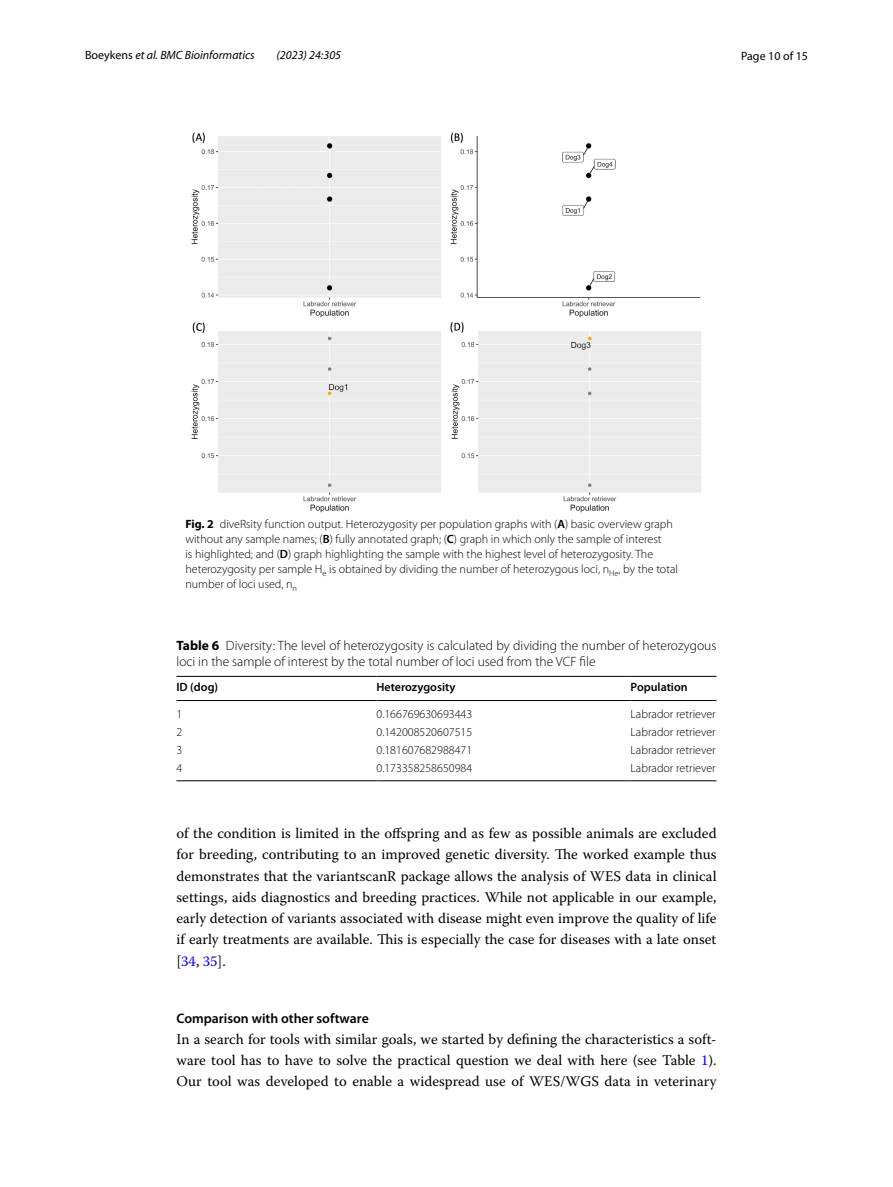
<style>
.page{position:relative;width:893px;height:1187px;background:#fff}
.page>*{position:absolute;margin:0;border:0;box-sizing:border-box;transform-origin:0 0}
.t1{font:14.7px/21.3px "Warnock Pro";color:#000;text-align:justify}
.t2{font:600 13.8px "Myriad Pro";color:#000}
.t3{font:300 13.5px/16.5px "Myriad Pro";color:#000}
.t4{font:300 12px/15px "Myriad Pro";color:#000}
.t5{font:italic 12px "Myriad Pro";color:#000}
.t6{font:600 12px "Myriad Pro";color:#000}
.t7{font:12px "Myriad Pro";color:#000}
.s1{font-style:normal}
.s2{font-weight:700}
.s3{font-weight:600}
.s4{color:#00f}
</style>
<div class="page">
<img style="left:191px;top:133px;width:510px;height:379px">
<hr style="left:176px;top:676px;width:200px;height:1px;background:#000">
<hr style="left:176px;top:700px;width:200px;height:1px;background:#000">
<hr style="left:376px;top:676px;width:255px;height:1px;background:#000">
<hr style="left:376px;top:700px;width:255px;height:1px;background:#000">
<hr style="left:631px;top:676px;width:85px;height:1px;background:#000">
<hr style="left:631px;top:700px;width:85px;height:1px;background:#000">
<hr style="left:176px;top:780px;width:200px;height:1px;background:#000">
<hr style="left:376px;top:780px;width:255px;height:1px;background:#000">
<hr style="left:631px;top:780px;width:85px;height:1px;background:#000">
<p class="t5" style="left:85px;top:48px;width:171px"><span class="s1">Boeykens</span> et al. BMC Bioinformatics</p>
<p class="t5" style="left:277px;top:48px;width:66px">(2023) 24:305</p>
<p class="t7" style="left:741px;top:48px;width:68px">Page 10 of 15</p>
<p class="t4" style="left:185px;top:516px;width:494px"><span class="s2">Fig. 2</span> diveRsity function output. Heterozygosity per population graphs with (<span class="s3">A</span>) basic overview graph without any sample names; (<span class="s3">B</span>) fully annotated graph; (<span class="s3">C</span>) graph in which only the sample of interest<br>is highlighted; and (<span class="s3">D</span>) graph highlighting the sample with the highest level of heterozygosity. The heterozygosity per sample H<sub>e</sub> is obtained by dividing the number of heterozygous loci, n<sub>He</sub>, by the total number of loci used, n<sub>n</sub></p>
<p class="t3" style="left:176px;top:637px;width:541px"><span class="s2">Table 6</span> Diversity: The level of heterozygosity is calculated by dividing the number of heterozygous loci in the sample of interest by the total number of loci used from the VCF file</p>
<p class="t6" style="left:176px;top:679px;width:43px">ID (dog)</p>
<p class="t6" style="left:376px;top:679px;width:80px">Heterozygosity</p>
<p class="t6" style="left:631px;top:679px;width:59px">Population</p>
<p class="t4" style="left:176px;top:706px;width:7px">1</p>
<p class="t4" style="left:376px;top:706px;width:97px">0.166769630693443</p>
<p class="t4" style="left:631px;top:706px;width:87px">Labrador retriever</p>
<p class="t4" style="left:176px;top:724px;width:7px">2</p>
<p class="t4" style="left:376px;top:724px;width:97px">0.142008520607515</p>
<p class="t4" style="left:631px;top:724px;width:87px">Labrador retriever</p>
<p class="t4" style="left:176px;top:742px;width:7px">3</p>
<p class="t4" style="left:376px;top:742px;width:97px">0.181607682988471</p>
<p class="t4" style="left:631px;top:742px;width:87px">Labrador retriever</p>
<p class="t4" style="left:176px;top:760px;width:7px">4</p>
<p class="t4" style="left:376px;top:760px;width:97px">0.173358258650984</p>
<p class="t4" style="left:631px;top:760px;width:87px">Labrador retriever</p>
<p class="t1" style="left:176px;top:822px;width:542px">of the condition is limited in the offspring and as few as possible animals are excluded for breeding, contributing to an improved genetic diversity. The worked example thus demonstrates that the variantscanR package allows the analysis of WES data in clinical settings, aids diagnostics and breeding practices. While not applicable in our example, early detection of variants associated with disease might even improve the quality of life if early treatments are available. This is especially the case for diseases with a late onset [<span class="s4">34</span>, <span class="s4">35</span>].</p>
<p class="t2" style="left:176px;top:1009px;width:194px">Comparison with other software</p>
<p class="t1" style="left:176px;top:1027px;width:542px">In a search for tools with similar goals, we started by defining the characteristics a soft&shy;ware tool has to have to solve the practical question we deal with here (see Table <span class="s4">1</span>).<br>Our tool was developed to enable a widespread use of WES/WGS data in veterinary</p>
</div>
